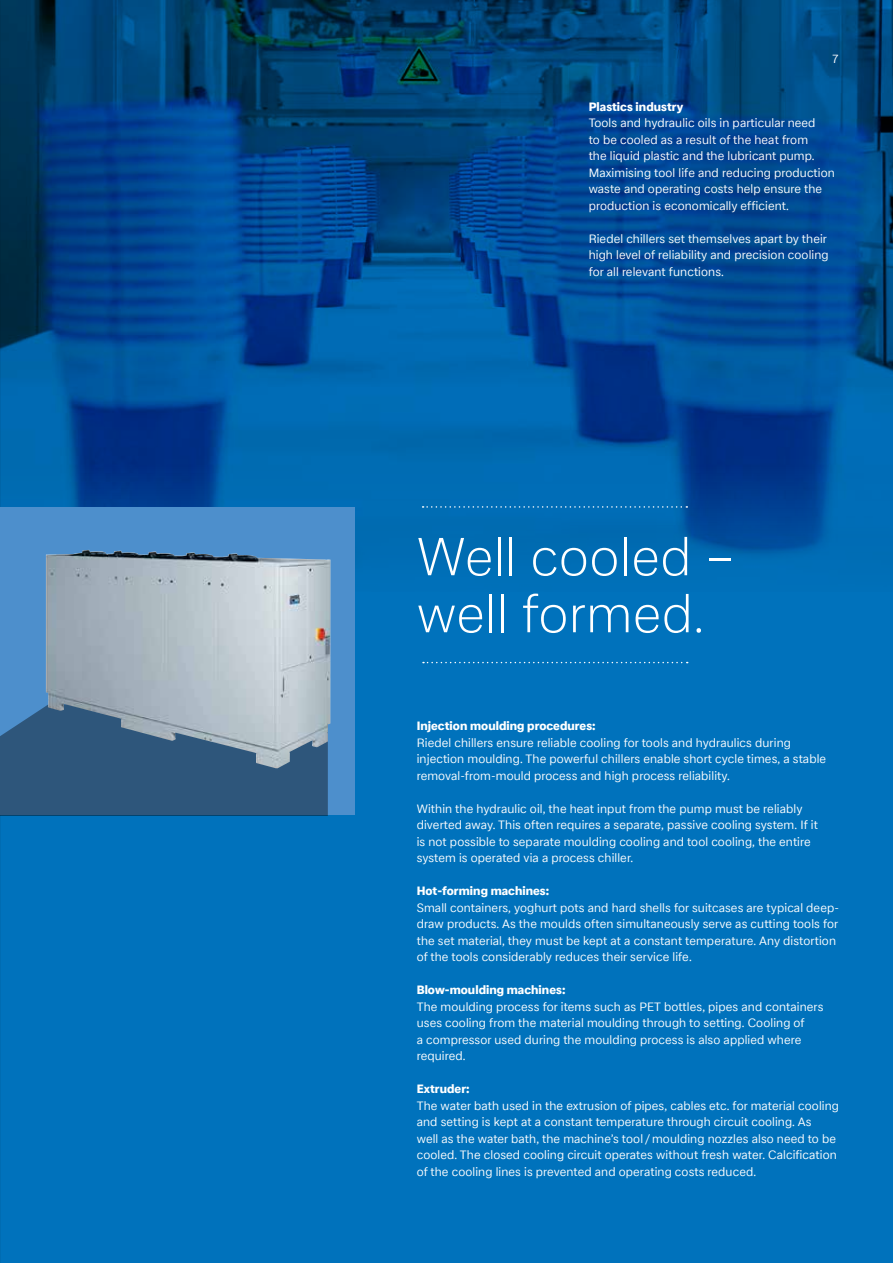
<style>
.page{position:relative;width:893px;height:1263px;background:#0072bc}
.page>*{position:absolute;margin:0;border:0;box-sizing:border-box;transform-origin:0 0}
.t1{font:300 52.5px/57px "Glen Dimplex Sans";letter-spacing:.01em;color:#fff}
.t2{font:12px/16.5px "Glen Dimplex Sans";letter-spacing:.01em;color:#fff}
.t3{font:800 12px "Glen Dimplex Sans";letter-spacing:.005em;color:#fff}
</style>
<div class="page">
<img style="left:0;top:0;width:893px;height:592px">
<div style="left:0;top:508px;width:354px;height:307px;background:#4d8fcc"></div>
<div style="left:0;top:706px;width:328px;height:110px;background:#2e567b"></div>
<img style="left:46px;top:550px;width:285px;height:218px">
<img style="left:0;top:706px;width:22px;height:83px">
<svg style="left:423px;top:506px;width:264px;height:2px"></svg>
<svg style="left:423px;top:662px;width:265px;height:1px"></svg>
<p class="t2" style="left:832px;top:50px;width:9px">7</p>
<p class="t3" style="left:589px;top:99px;width:96px">Plastics industry</p>
<p class="t2" style="left:589px;top:115px;width:248px">Tools and hydraulic oils in particular need<br>to be cooled as a result of the heat from<br>the liquid plastic and the lubricant pump.<br>Maximising tool life and reducing production waste and operating costs help ensure the production is economically efficient.</p>
<p class="t2" style="left:589px;top:230px;width:241px">Riedel chillers set themselves apart by their high level of reliability and precision cooling for all relevant functions.</p>
<h1 class="t1" style="left:417px;top:527px;width:319px">Well cooled – well formed.</h1>
<p class="t3" style="left:417px;top:719px;width:180px">Injection moulding procedures:</p>
<p class="t2" style="left:417px;top:734px;width:411px">Riedel chillers ensure reliable cooling for tools and hydraulics during injection moulding. The powerful chillers enable short cycle times, a stable removal-from-mould process and high process reliability.</p>
<p class="t2" style="left:417px;top:800px;width:403px">Within the hydraulic oil, the heat input from the pump must be reliably diverted away. This often requires a separate, passive cooling system. If it is not possible to separate moulding cooling and tool cooling, the entire system is operated via a process chiller.</p>
<p class="t3" style="left:417px;top:884px;width:134px">Hot-forming machines:</p>
<p class="t2" style="left:417px;top:899px;width:424px">Small containers, yoghurt pots and hard shells for suitcases are typical deep&shy;draw products. As the moulds often simultaneously serve as cutting tools for the set material, they must be kept at a constant temperature. Any distortion of the tools considerably reduces their service life.</p>
<p class="t3" style="left:417px;top:983px;width:150px">Blow-moulding machines:</p>
<p class="t2" style="left:417px;top:998px;width:408px">The moulding process for items such as PET bottles, pipes and containers uses cooling from the material moulding through to setting. Cooling of<br>a compressor used during the moulding process is also applied where required.</p>
<p class="t3" style="left:417px;top:1082px;width:54px">Extruder:</p>
<p class="t2" style="left:417px;top:1097px;width:424px">The water bath used in the extrusion of pipes, cables etc. for material cooling and setting is kept at a constant temperature through circuit cooling. As<br>well as the water bath, the machine’s tool /moulding nozzles also need to be cooled. The closed cooling circuit operates without fresh water. Calcification of the cooling lines is prevented and operating costs reduced.</p>
</div>
